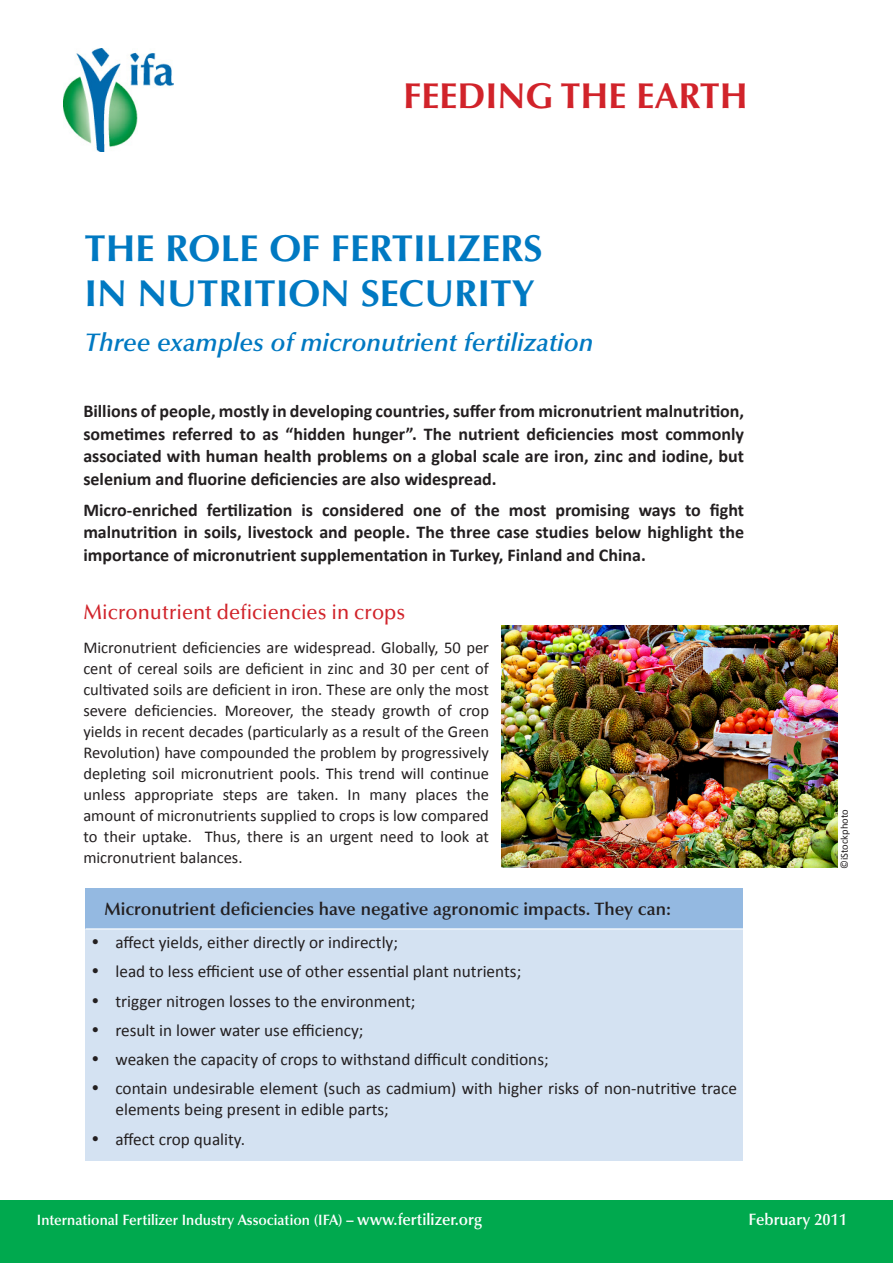
<style>
.page{position:relative;width:893px;height:1263px;background:#fff}
.page>*{position:absolute;margin:0;border:0;box-sizing:border-box;transform-origin:0 0}
.Title_chapter{font:700 37.5px/45px "Optima LT Std";color:#0079c2}
.t1{font:700 36px "Optima LT Std";color:#d1232a}
.Title_chapter_ital{font:italic 600 25.5px "Optima LT Std";color:#0079c2}
.Title_text{font:500 21px "Optima LT Std";color:#d1232a;scale:.95 1}
._1er_para_bold{font:700 18px/22.5px "Calibri";color:#231f20;text-align:justify}
.table_title{font:600 18px "Optima LT Std";color:#231f20}
.Text{font:17.25px/21px "Calibri";color:#231f20}
.Text-2{font:16.5px/21px "Calibri";color:#231f20;text-align:justify}
.t2{font:600 16.5px "Optima LT Std";color:#fff;scale:.95 1}
.t3{font:600 15px "Optima LT Std";color:#fff;scale:.95 1}
.table_text{font:10.5px "Calibri";color:#231f20}
.s1{font-size:16.5px}
</style>
<div class="page">
<hr style="left:0;top:1202px;width:2px;height:61px;background:#46aa42">
<div style="left:0;top:1200px;width:893px;height:62px;background:#00a94e"></div>
<img style="left:63px;top:48px;width:110px;height:104px">
<div style="left:85px;top:889px;width:658px;height:40px;background:#94b9e1"></div>
<div style="left:85px;top:929px;width:658px;height:231px;background:#d4e2f2"></div>
<hr style="left:85px;top:928px;width:658px;height:1px;background:#fff">
<img style="left:502px;top:625px;width:336px;height:242px">
<p class="t1" style="left:404px;top:75px;width:346px">FEEDING THE EARTH</p>
<p class="Title_chapter" style="left:84px;top:227px;width:460px">THE ROLE OF FERTILIZERS<br>IN NUTRITION SECURITY</p>
<p class="Title_chapter_ital" style="left:84px;top:327px;width:511px">Three examples of micronutrient fertilization</p>
<p class="_1er_para_bold" style="left:83px;top:399px;width:662px">Billions of people, mostly in developing countries, suffer from micronutrient malnutrition, sometimes referred to as “hidden hunger”. The nutrient deficiencies most commonly associated with human health problems on a global scale are iron, zinc and iodine, but selenium and fluorine deficiencies are also widespread.</p>
<p class="_1er_para_bold" style="left:83px;top:498px;width:662px">Micro-enriched fertilization is considered one of the most promising ways to fight malnutrition in soils, livestock and people. The three case studies below highlight the importance of micronutrient supplementation in Turkey, Finland and China.</p>
<p class="Title_text" style="left:83px;top:600px;width:340px">Micronutrient deficiencies in crops</p>
<p class="Text-2" style="left:83px;top:636px;width:407px">Micronutrient deficiencies are widespread. Globally, 50 per cent of cereal soils are deficient in zinc and 30 per cent of cultivated soils are deficient in iron. These are only the most severe deficiencies. Moreover, the steady growth of crop yields in recent decades (particularly as a result of the Green Revolution) have compounded the problem by progressively depleting soil micronutrient pools. This trend will continue unless appropriate steps are taken. In many places the amount of micronutrients supplied to crops is low compared to their uptake. Thus, there is an urgent need to look at micronutrient balances.</p>
<p class="table_title" style="left:104px;top:898px;width:568px">Micronutrient deficiencies have negative agronomic impacts. They can:</p>
<p class="Text" style="left:91px;top:931px;width:308px">• affect yields, either directly or indirectly;</p>
<p class="Text" style="left:91px;top:960px;width:431px">• lead to less efficient use of other essential plant nutrients;</p>
<p class="Text" style="left:91px;top:990px;width:326px">• trigger nitrogen losses to the environment;</p>
<p class="Text" style="left:91px;top:1019px;width:274px">• result in lower water use efficiency;</p>
<p class="Text" style="left:91px;top:1048px;width:459px">• weaken the capacity of crops to withstand difficult conditions;</p>
<p class="Text" style="left:115px;top:1077px;width:623px;text-indent:-24px">• contain undesirable element (such as cadmium) with higher risks of non-nutritive trace elements being present in edible parts;</p>
<p class="Text" style="left:91px;top:1128px;width:155px">• affect crop quality.</p>
<p class="table_text" style="left:838px;top:869px;width:61px;rotate:-90deg">©iStockphoto</p>
<p class="t3" style="left:39px;top:1213px;width:468px">International Fertilizer Industry Association (IFA) –<span class="s1">www.fertilizer.org</span></p>
<p class="t3" style="left:37px;top:1211px;width:473px">International Fertilizer Industry Association (IFA) – <span class="s1">www.fertilizer.org</span></p>
<p class="t2" style="left:748px;top:1210px;width:105px">February 2011</p>
<p class="t2" style="left:764px;top:1211px;width:91px">January2010</p>
</div>
